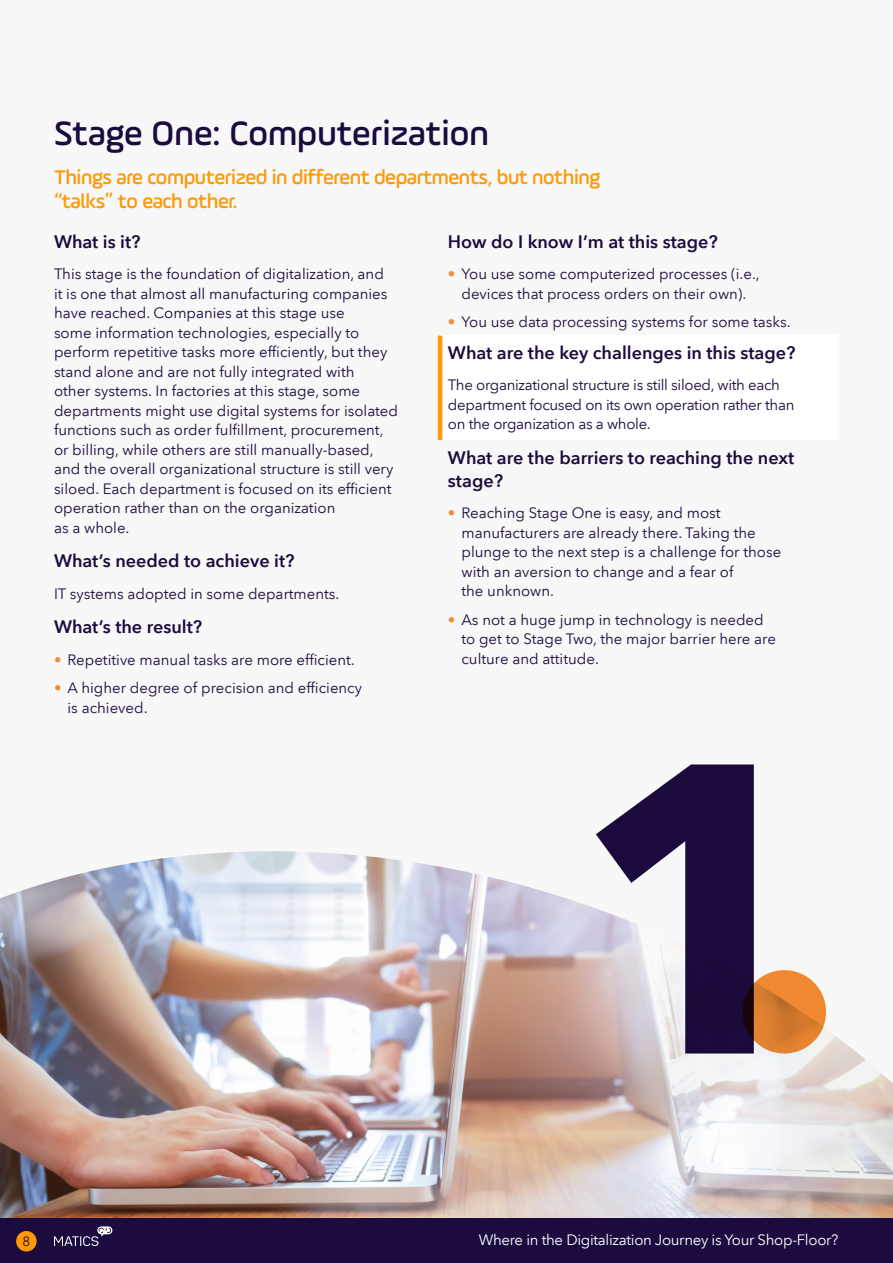
<style>
.page{position:relative;width:893px;height:1263px;background:#f8f8f8}
.page>*{position:absolute;margin:0;border:0;box-sizing:border-box;transform-origin:0 0}
.t1{font:700 408.15px "Avenir Next LT Pro";color:#1c0b3e}
.t2{font:500 36px "Ample";color:#1c0b3e}
.t3{font:500 21px/24px "Ample";letter-spacing:-.02em;color:#ff9903}
.t4{font:600 18px/22.5px "Avenir Next LT Pro";color:#1c0b3e}
.t5{font:15px/19.5px "Avenir Next LT Pro";color:#1c0b3e}
.t6{font:15px/19.5px "Avenir Next LT Pro";letter-spacing:-.02em;color:#1c0b3d}
.t7{font:15px "Avenir Next LT Pro";letter-spacing:-.02em;color:#fff}
.t8{font:13.5px "Avenir Next LT Pro";color:#1c0b3d}
.s1{color:#f68b33}
</style>
<div class="page">
<img style="left:0;top:851px;width:893px;height:368px">
<div style="left:441px;top:336px;width:397px;height:104px;background:#fff"></div>
<svg style="left:743px;top:970px;width:83px;height:83px"></svg>
<hr style="left:438px;top:336px;width:4px;height:104px;background:#ff9903">
<div style="left:0;top:1219px;width:893px;height:44px;background:#1c0b3e"></div>
<div style="left:16px;top:1231px;width:21px;height:20px;background:#ff9903;border-radius:50%"></div>
<svg style="left:54px;top:1226px;width:59px;height:20px"></svg>
<h2 class="t2" style="left:54px;top:111px;width:436px">Stage One: Computerization</h2>
<h3 class="t3" style="left:54px;top:165px;width:548px">Things are computerized in different departments, but nothing “talks” to each other.</h3>
<p class="t4" style="left:54px;top:230px;width:88px">What is it?</p>
<p class="t5" style="left:54px;top:264px;width:346px">This stage is the foundation of digitalization, and<br>isit one that almost all manufacturing companies have reached. Companies at this stage use<br>some information technologies, especially to perform repetitive tasks more efficiently, but they stand alone and are not fully integrated with<br>other systems In. factories at this stage, some departments might use digital systems for isolated functions such as order fulfillment, procurement, or billing, while others are still manually-based, and the overall organizational structure is still very siloed. Each department is focused on its efficient operation rather than on the organization<br>as a whole.</p>
<p class="t4" style="left:54px;top:549px;width:242px">What s’ needed to achieve it?</p>
<p class="t5" style="left:54px;top:584px;width:285px">IT systems adopted in some departments.</p>
<p class="t4" style="left:54px;top:615px;width:150px">What s’ the result?</p>
<p class="t5" style="left:54px;top:650px;width:302px"><span class="s1">•</span> Repetitive manual tasks are more efficient.</p>
<p class="t5" style="left:68px;top:678px;width:296px;text-indent:-14px"><span class="s1">•</span> A higher degree of precision and efficiency is achieved.</p>
<p class="t4" style="left:448px;top:230px;width:271px">How do I know m’ I at this stage?</p>
<p class="t5" style="left:448px;top:264px;width:313px;text-align:center"><span class="s1">•</span> You use some computerized processes e. i( . , devices that process orders on their own .(</p>
<p class="t5" style="left:448px;top:312px;width:342px"><span class="s1">•</span> You use data processing systems for some tasks.</p>
<p class="t4" style="left:448px;top:341px;width:349px">What are the key challenges in this stage?</p>
<p class="t6" style="left:448px;top:375px;width:348px">The organizational structure is still siloed, with each department focused on its own operation rather than on the organization as a whole.</p>
<p class="t4" style="left:448px;top:447px;width:348px">What are the barriers to reaching the next stage?</p>
<p class="t5" style="left:461px;top:503px;width:321px;text-indent:-14px"><span class="s1">•</span> Reaching Stage One is easy, and most manufacturers are already there. Taking the plunge to the next step is a challenge for those with an aversion to change and a fear of<br>the unknown.</p>
<p class="t5" style="left:461px;top:610px;width:316px;text-indent:-14px"><span class="s1">•</span> As not a huge jump in technology is needed to get to Stage Two, the major barrier here are culture and attitude.</p>
<h1 class="t1" style="left:570px;top:660px;width:265px">1</h1>
<p class="t8" style="left:22px;top:1233px;width:9px">8</p>
<p class="t7" style="left:479px;top:1231px;width:361px">Where in the Digitalization Journey is Your Shop-Floor?</p>
</div>
